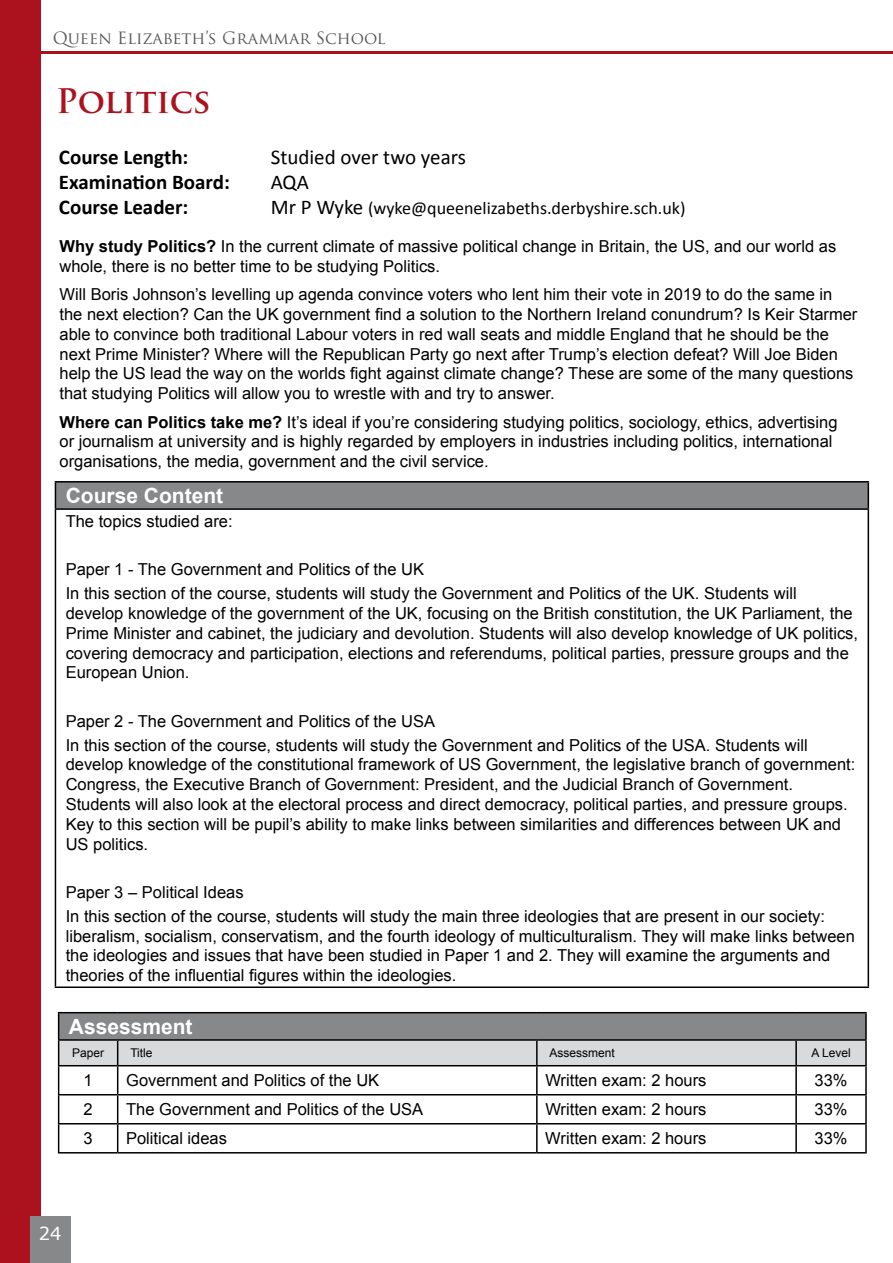
<style>
.page{position:relative;width:893px;height:1263px;background:#fff}
.page>*{position:absolute;margin:0;border:0;box-sizing:border-box;transform-origin:0 0}
.t1{font:700 33px "Trajan Pro";color:#ac121d}
.t2{font:700 21px "Calibri";color:#000}
.t3{font:700 21px "Arial";color:#fff}
.t4{font:21px "Calibri";color:#000}
.t5{font:18px "Calibri";color:#000}
.t6{font:18px "Verdana";color:#fff}
.t7{font:16.5px/19.8px "Arial";color:#000}
.t8{font:16.5px "Trajan Pro";color:#58585a}
.t9{font:12px "Arial";color:#000}
.s1{font-size:21px}
.s2{font-weight:700}
</style>
<div class="page">
<div style="left:0;top:0;width:40px;height:1263px;background:#ac121d"></div>
<hr style="left:30px;top:51px;width:863px;height:3px;background:#ac121d">
<div style="left:30px;top:1216px;width:40px;height:47px;background:#87888a"></div>
<div style="left:55px;top:482px;width:813px;height:27px;background:#87888a"></div>
<hr style="left:55px;top:481px;width:814px;height:2px;background:#000">
<svg style="left:55px;top:483px;width:1px;height:25px"></svg>
<svg style="left:868px;top:483px;width:1px;height:25px"></svg>
<hr style="left:55px;top:508px;width:814px;height:2px;background:#000">
<hr style="left:55px;top:510px;width:1px;height:476px;background:#000">
<hr style="left:868px;top:510px;width:1px;height:476px;background:#000">
<hr style="left:55px;top:986px;width:814px;height:2px;background:#000">
<hr style="left:58px;top:1012px;width:60px;height:1px;background:#000">
<hr style="left:118px;top:1012px;width:419px;height:1px;background:#000">
<hr style="left:537px;top:1012px;width:259px;height:1px;background:#000">
<hr style="left:796px;top:1012px;width:71px;height:1px;background:#000">
<hr style="left:865px;top:1013px;width:2px;height:26px;background:#000">
<hr style="left:796px;top:1039px;width:71px;height:2px;background:#000">
<hr style="left:865px;top:1041px;width:2px;height:24px;background:#000">
<hr style="left:796px;top:1065px;width:71px;height:1px;background:#000">
<hr style="left:865px;top:1066px;width:2px;height:28px;background:#000">
<hr style="left:796px;top:1094px;width:71px;height:1px;background:#000">
<hr style="left:865px;top:1095px;width:2px;height:28px;background:#000">
<svg style="left:58px;top:1013px;width:808px;height:139px"></svg>
<hr style="left:537px;top:1123px;width:259px;height:1px;background:#000">
<hr style="left:536px;top:1124px;width:2px;height:28px;background:#000">
<hr style="left:796px;top:1123px;width:71px;height:1px;background:#000">
<hr style="left:795px;top:1124px;width:2px;height:28px;background:#000">
<hr style="left:865px;top:1124px;width:2px;height:28px;background:#000">
<hr style="left:58px;top:1152px;width:60px;height:1px;background:#000">
<hr style="left:118px;top:1152px;width:419px;height:1px;background:#000">
<hr style="left:537px;top:1152px;width:259px;height:1px;background:#000">
<hr style="left:796px;top:1152px;width:71px;height:1px;background:#000">
<p class="t8" style="left:53px;top:27px;width:335px">Queen Elizabeth’s Grammar School</p>
<h1 class="t1" style="left:56px;top:80px;width:156px">Politics</h1>
<p class="t2" style="left:59px;top:144px;width:131px">Course Length:</p>
<p class="t4" style="left:271px;top:144px;width:197px">Studied over two years</p>
<p class="t2" style="left:59px;top:169px;width:172px">Examination Board:</p>
<p class="t4" style="left:271px;top:169px;width:40px">AQA</p>
<p class="t2" style="left:59px;top:194px;width:131px">Course Leader:</p>
<p class="t5" style="left:271px;top:197px;width:416px"><span class="s1">Mr P Wyke</span> (wyke@queenelizabeths.derbyshire.sch.uk)</p>
<p class="t7" style="left:60px;top:237px;width:778px"><span class="s2">Why study Politics?</span> In the current climate of massive political change in Britain, the US, and our world as whole, there is no better time to be studying Politics.</p>
<p class="t7" style="left:60px;top:285px;width:799px">Will Boris Johnson’s levelling up agenda convince voters who lent him their vote in 2019 to do the same in the next election? Can the UK government find a solution to the Northern Ireland conundrum? Is Keir Starmer able to convince both traditional Labour voters in red wall seats and middle England that he should be the next Prime Minister? Where will the Republican Party go next after Trump’s election defeat? Will Joe Biden help the US lead the way on the worlds fight against climate change? These are some of the many questions that studying Politics will allow you to wrestle with and try to answer.</p>
<p class="t7" style="left:60px;top:412px;width:779px"><span class="s2">Where can Politics take me?</span> It’s ideal if you’re considering studying politics, sociology, ethics, advertising or journalism at university and is highly regarded by employers in industries including politics, international organisations, the media, government and the civil service.</p>
<p class="t3" style="left:66px;top:482px;width:159px">Course Content</p>
<p class="t7" style="left:66px;top:512px;width:168px">The topics studied are:</p>
<p class="t7" style="left:66px;top:558px;width:732px;line-height:24px">Paper 1 - The Government and Politics of the UK<br>In this section of the course, students will study the Government and Politics of the UK. Students will</p>
<p class="t7" style="left:66px;top:603px;width:794px">develop knowledge of the government of the UK, focusing on the British constitution, the UK Parliament, the Prime Minister and cabinet, the judiciary and devolution. Students will also develop knowledge of UK politics, covering democracy and participation, elections and referendums, political parties, pressure groups and the European Union.</p>
<p class="t7" style="left:66px;top:709px;width:743px;line-height:24px">Paper 2 - The Government and Politics of the USA<br>In this section of the course, students will study the Government and Politics of the USA. Students will</p>
<p class="t7" style="left:66px;top:755px;width:791px">develop knowledge of the constitutional framework of US Government, the legislative branch of government:<br>Congress, the Executive Branch of Government: President, and the Judicial Branch of Government.<br>Students will also look at the electoral process and direct democracy, political parties, and pressure groups.<br>Key to this section will be pupil’s ability to make links between similarities and differences between UK and US politics.</p>
<p class="t7" style="left:66px;top:880px;width:761px;line-height:24px">Paper 3 – Political Ideas<br>In this section of the course, students will study the main three ideologies that are present in our society:</p>
<p class="t7" style="left:66px;top:926px;width:791px">liberalism, socialism, conservatism, and the fourth ideology of multiculturalism. They will make links between the ideologies and issues that have been studied in Paper 1 and 2. They will examine the arguments and theories of the influential figures within the ideologies.</p>
<p class="t3" style="left:69px;top:1012px;width:125px">Assessment</p>
<p class="t9" style="left:72px;top:1045px;width:34px">Paper</p>
<p class="t9" style="left:130px;top:1045px;width:24px">Title</p>
<p class="t9" style="left:550px;top:1045px;width:67px">Assessment</p>
<p class="t9" style="left:811px;top:1045px;width:41px">A Level</p>
<p class="t7" style="left:84px;top:1071px;width:11px">1</p>
<p class="t7" style="left:126px;top:1071px;width:255px">Government and Politics of the UK</p>
<p class="t7" style="left:545px;top:1071px;width:163px">Written exam: 2 hours</p>
<p class="t7" style="left:814px;top:1071px;width:35px">33%</p>
<p class="t7" style="left:84px;top:1100px;width:11px">2</p>
<p class="t7" style="left:126px;top:1100px;width:299px">The Government and Politics of the USA</p>
<p class="t7" style="left:545px;top:1100px;width:163px">Written exam: 2 hours</p>
<p class="t7" style="left:814px;top:1100px;width:35px">33%</p>
<p class="t7" style="left:84px;top:1129px;width:11px">3</p>
<p class="t7" style="left:126px;top:1129px;width:102px">Political ideas</p>
<p class="t7" style="left:545px;top:1129px;width:163px">Written exam: 2 hours</p>
<p class="t7" style="left:814px;top:1129px;width:35px">33%</p>
<p class="t6" style="left:39px;top:1221px;width:24px">24</p>
</div>
